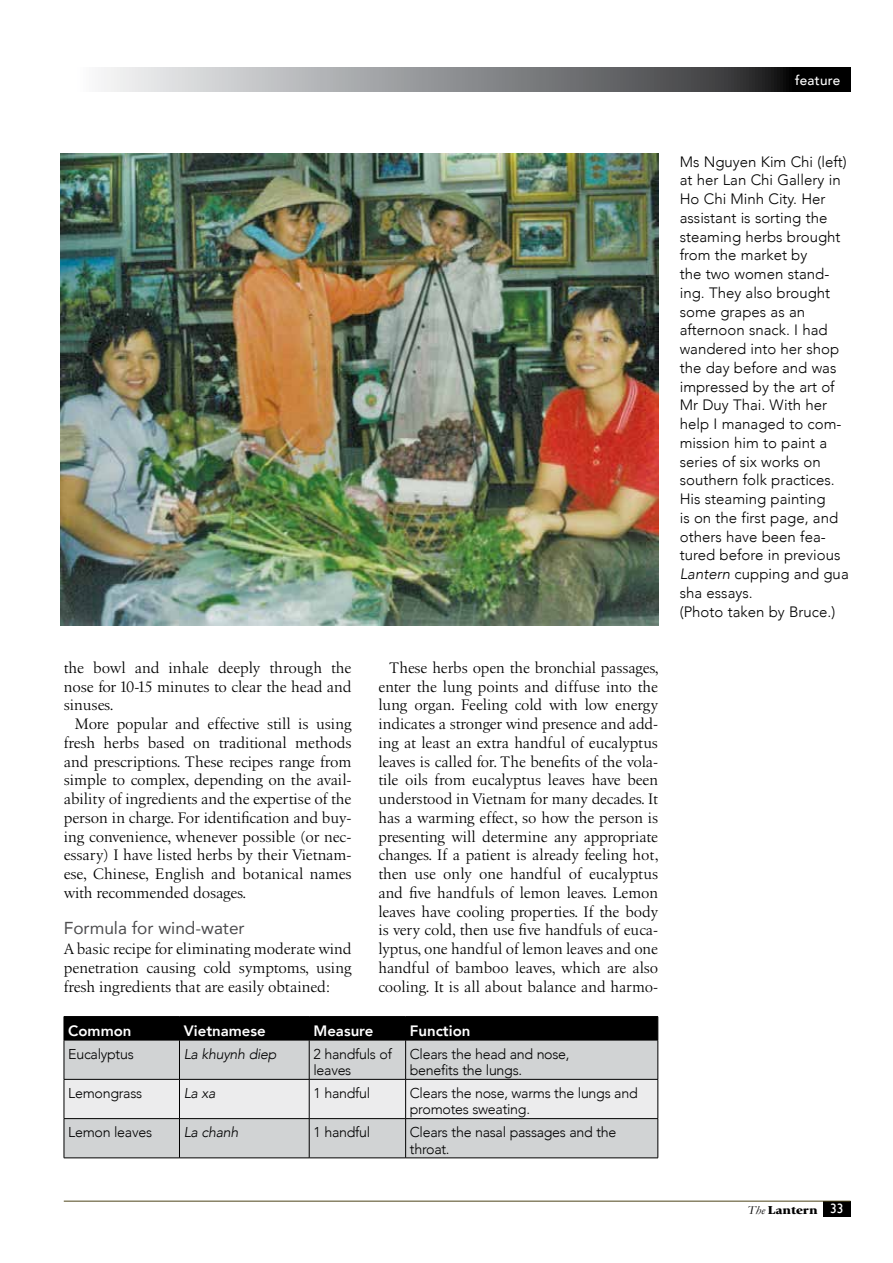
<style>
.page{position:relative;width:893px;height:1263px;background:#fff}
.page>*{position:absolute;margin:0;border:0;box-sizing:border-box;transform-origin:0 0}
.t1{font:17.25px "Avenir";color:#4d4d4f}
.t2{font:15.75px/18.8px "Birka";color:#000;text-align:justify}
.t3{font:300 15px/18.8px "Avenir";color:#000}
.t4{font:800 15px "Avenir";color:#fff}
.t5{font:300 14.25px/16.5px "Avenir";letter-spacing:-.02em;color:#000}
.t6{font:italic 300 14.25px "Avenir";letter-spacing:-.02em;color:#000}
.t7{font:500 13.5px "Avenir";letter-spacing:.02em;color:#fff}
.t8{font:13.5px "Gill Sans";color:#fff}
.t9{font:900 12px "Giovanni";color:#000;scale:1.14 1}
.s1{font-style:italic}
.s2{font-family:"Garamond";font-weight:400;font-style:italic}
</style>
<div class="page">
<div style="left:823px;top:1201px;width:27px;height:16px;background:#000"></div>
<svg style="left:101px;top:68px;width:749px;height:23px;background:#838486"></svg>
<hr style="left:64px;top:1201px;width:786px;height:1px;background:#4e441a">
<div style="left:65px;top:1041px;width:593px;height:116px;background:#d1d3d4"></div>
<div style="left:65px;top:1080px;width:593px;height:38px;background:#ececed"></div>
<div style="left:64px;top:1016px;width:595px;height:24px;background:#000"></div>
<hr style="left:64px;top:1040px;width:115px;height:1px;background:#000">
<hr style="left:64px;top:1040px;width:1px;height:39px;background:#000">
<hr style="left:179px;top:1040px;width:130px;height:1px;background:#000">
<hr style="left:179px;top:1040px;width:1px;height:39px;background:#000">
<hr style="left:309px;top:1040px;width:97px;height:1px;background:#000">
<hr style="left:309px;top:1040px;width:1px;height:39px;background:#000">
<hr style="left:406px;top:1040px;width:252px;height:1px;background:#000">
<hr style="left:405px;top:1040px;width:1px;height:39px;background:#000">
<hr style="left:658px;top:1040px;width:1px;height:39px;background:#000">
<hr style="left:64px;top:1079px;width:115px;height:1px;background:#000">
<hr style="left:64px;top:1079px;width:1px;height:39px;background:#000">
<hr style="left:179px;top:1079px;width:130px;height:1px;background:#000">
<hr style="left:179px;top:1079px;width:1px;height:39px;background:#000">
<hr style="left:309px;top:1079px;width:97px;height:1px;background:#000">
<hr style="left:309px;top:1079px;width:1px;height:39px;background:#000">
<hr style="left:406px;top:1079px;width:252px;height:1px;background:#000">
<hr style="left:405px;top:1079px;width:1px;height:39px;background:#000">
<hr style="left:658px;top:1079px;width:1px;height:39px;background:#000">
<hr style="left:64px;top:1118px;width:115px;height:1px;background:#000">
<hr style="left:64px;top:1119px;width:1px;height:39px;background:#000">
<hr style="left:179px;top:1118px;width:130px;height:1px;background:#000">
<hr style="left:179px;top:1119px;width:1px;height:39px;background:#000">
<hr style="left:309px;top:1118px;width:97px;height:1px;background:#000">
<hr style="left:309px;top:1119px;width:1px;height:39px;background:#000">
<hr style="left:406px;top:1118px;width:252px;height:1px;background:#000">
<hr style="left:405px;top:1119px;width:1px;height:39px;background:#000">
<hr style="left:658px;top:1119px;width:1px;height:39px;background:#000">
<hr style="left:64px;top:1157px;width:115px;height:1px;background:#000">
<hr style="left:179px;top:1157px;width:130px;height:1px;background:#000">
<hr style="left:309px;top:1157px;width:97px;height:1px;background:#000">
<hr style="left:406px;top:1157px;width:252px;height:1px;background:#000">
<img style="left:60px;top:153px;width:598px;height:472px">
<p class="t7" style="left:795px;top:69px;width:47px">feature</p>
<p class="t2" style="left:64px;top:658px;width:289px">the bowl and inhale deeply through the nose for 10-15 minutes to clear the head and sinuses.</p>
<p class="t2" style="left:64px;top:715px;width:289px;text-indent:11px">More popular and effective still is using fresh herbs based on traditional methods and prescriptions. These recipes range from simple to complex, depending on the avail&shy;ability of ingredients and the expertise of the person in charge. For identification and buy&shy;ing convenience, whenever possible (or nec&shy;essary) I have listed herbs by their Vietnam&shy;ese, Chinese, English and botanical names with recommended dosages.</p>
<p class="t1" style="left:64px;top:914px;width:182px">Formula for wind-water</p>
<p class="t2" style="left:64px;top:940px;width:289px">A basic recipe for eliminating moderate wind penetration causing cold symptoms, using fresh ingredients that are easily obtained:</p>
<p class="t4" style="left:68px;top:1019px;width:65px">Common</p>
<p class="t4" style="left:184px;top:1019px;width:84px">Vietnamese</p>
<p class="t4" style="left:313px;top:1019px;width:61px">Measure</p>
<p class="t4" style="left:410px;top:1019px;width:62px">Function</p>
<p class="t5" style="left:68px;top:1045px;width:67px">Eucalyptus</p>
<p class="t6" style="left:184px;top:1045px;width:94px">La khuynh diep</p>
<p class="t5" style="left:313px;top:1045px;width:80px">2 handfuls of leaves</p>
<p class="t5" style="left:410px;top:1045px;width:161px">Clears the head and nose, benefits the lungs.</p>
<p class="t5" style="left:68px;top:1085px;width:76px">Lemongrass</p>
<p class="t6" style="left:184px;top:1084px;width:33px">La xa</p>
<p class="t5" style="left:313px;top:1085px;width:58px">1 handful</p>
<p class="t5" style="left:410px;top:1085px;width:229px">Clears the nose, warms the lungs and promotes sweating.</p>
<p class="t5" style="left:68px;top:1124px;width:85px">Lemon leaves</p>
<p class="t6" style="left:184px;top:1124px;width:56px">La chanh</p>
<p class="t5" style="left:313px;top:1124px;width:58px">1 handful</p>
<p class="t5" style="left:410px;top:1124px;width:208px">Clears the nasal passages and the throat.</p>
<p class="t2" style="left:378px;top:658px;width:282px;text-indent:11px">These herbs open the bronchial passages, enter the lung points and diffuse into the lung organ. Feeling cold with low energy indicates a stronger wind presence and add&shy;ing at least an extra handful of eucalyptus leaves is called for. The benefits of the vola&shy;tile oils from eucalyptus leaves have been understood in Vietnam for many decades. It has a warming effect, so how the person is presenting will determine any appropriate changes. If a patient is already feeling hot, then use only one handful of eucalyptus and five handfuls of lemon leaves. Lemon leaves have cooling properties. If the body is very cold, then use five handfuls of euca&shy;lyptus, one handful of lemon leaves and one handful of bamboo leaves, which are also cooling. It is all about balance and harmo-</p>
<p class="t3" style="left:680px;top:152px;width:171px">Ms Nguyen Kim Chi (left) at her Lan Chi Gallery in<br>Ho Chi Minh City. Her assistant is sorting the steaming herbs brought from the market by<br>the two women stand&shy;ing. They also brought some grapes as an afternoon snack. I had wandered into her shop the day before and was impressed by the art of<br>Mr Duy Thai. With her help I managed to com&shy;mission him to paint a series of six works on southern folk practices.<br>His steaming painting<br>is on the first page, and others have been fea&shy;tured before in previous<br><span class="s1">Lantern</span> cupping and gua sha essays.<br>(Photo taken by Bruce.)</p>
<p class="t9" style="left:747px;top:1202px;width:63px"><span class="s2">The</span> Lantern</p>
<p class="t8" style="left:830px;top:1200px;width:15px">33</p>
</div>
